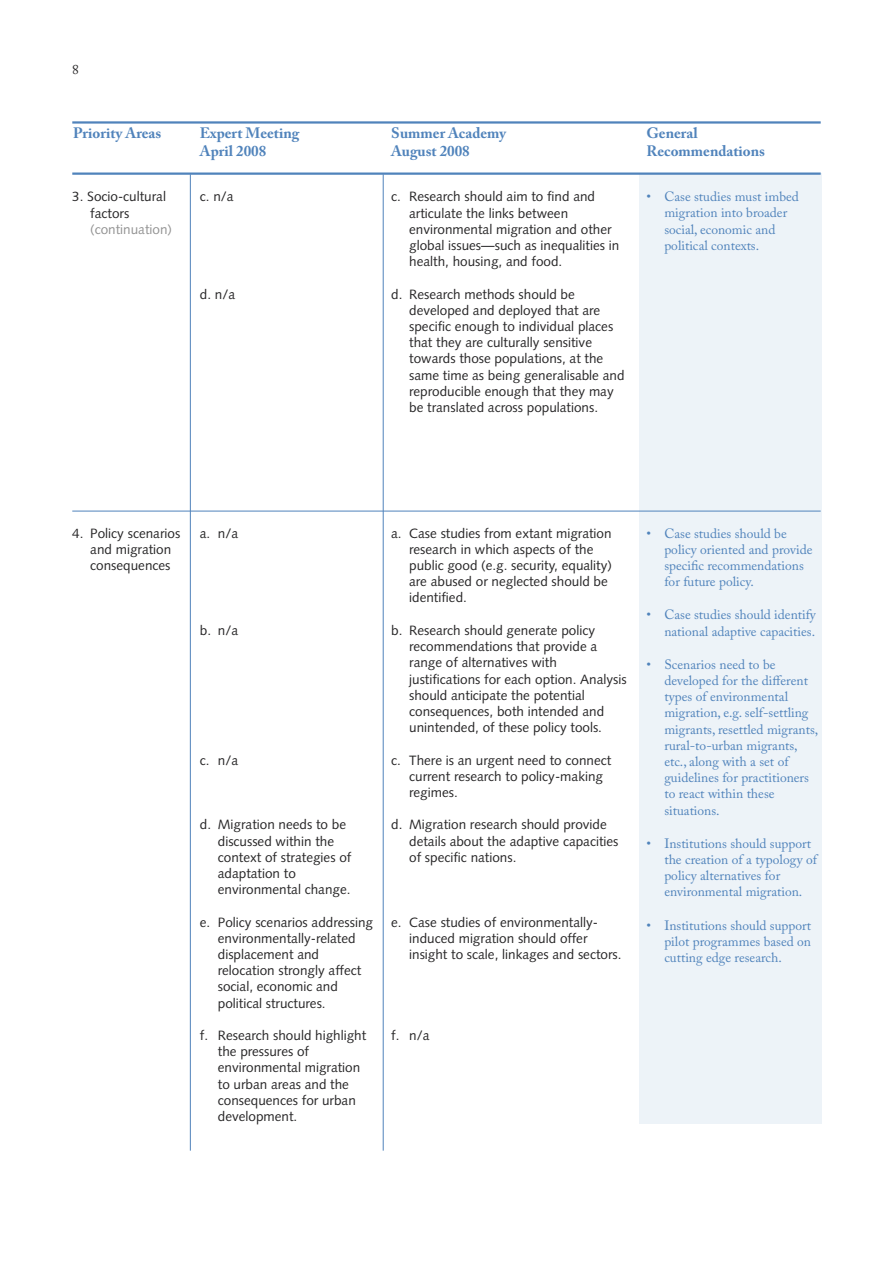
<style>
.page{position:relative;width:893px;height:1263px;background:#fff}
.page>*{position:absolute;margin:0;border:0;box-sizing:border-box;transform-origin:0 0}
.t1{font:700 15px/18px "Adobe Caslon Pro";color:#5083bb}
.t2{font:13.5px/16.2px "Syntax";color:#272627}
.t3{font:13.5px/16.2px "Adobe Caslon Pro";color:#5083bb}
.t4{font:13.5px "Syntax";color:#939393}
.t5{font:13.5px "Adobe Caslon Pro";color:#272627}
</style>
<div class="page">
<div style="left:639px;top:174px;width:182px;height:950px;background:#edf3f8"></div>
<hr style="left:72px;top:511px;width:749px;height:1px;background:#5083bb">
<hr style="left:72px;top:121px;width:749px;height:3px;background:#5083bb">
<hr style="left:72px;top:172px;width:749px;height:3px;background:#5083bb">
<hr style="left:190px;top:174px;width:1px;height:977px;background:#5083bb">
<hr style="left:383px;top:174px;width:1px;height:977px;background:#5083bb">
<p class="t5" style="left:72px;top:64px;width:8px">8</p>
<p class="t1" style="left:73px;top:125px;width:90px">Priority Areas</p>
<p class="t1" style="left:200px;top:125px;width:101px">Expert Meeting<br>April 2008</p>
<p class="t1" style="left:391px;top:125px;width:116px">Summer Academy<br>August 2008</p>
<p class="t1" style="left:646px;top:125px;width:120px">General<br>Recommendations</p>
<p class="t2" style="left:200px;top:190px;width:35px">c. n/a</p>
<p class="t2" style="left:409px;top:190px;width:212px;text-indent:-18px">c. Research should aim to find and articulate the links between environmental migration and other global issues—such as inequalities in health, housing, and food.</p>
<p class="t2" style="left:409px;top:287px;width:217px;text-indent:-18px">d. Research methods should be developed and deployed that are specific enough to individual places that they are culturally sensitive towards those populations, at the same time as being generalisable and reproducible enough that they may be translated across populations.</p>
<p class="t2" style="left:90px;top:190px;width:77px;text-indent:-18px">3. Socio-cultural factors</p>
<p class="t4" style="left:90px;top:224px;width:83px">(continuation)</p>
<p class="t3" style="left:664px;top:190px;width:136px;text-indent:-18px">• Case studies must imbed migration into broader social, economic and political contexts.</p>
<p class="t2" style="left:200px;top:287px;width:37px">d. n/a</p>
<p class="t2" style="left:90px;top:526px;width:92px;text-indent:-18px">4. Policy scenarios and migration consequences</p>
<p class="t2" style="left:200px;top:526px;width:40px">a. n/a</p>
<p class="t2" style="left:200px;top:623px;width:40px">b. n/a</p>
<p class="t2" style="left:200px;top:753px;width:40px">c. n/a</p>
<p class="t2" style="left:218px;top:818px;width:135px;text-indent:-18px">d. Migration needs to be discussed within the context of strategies of adaptation to environmental change.</p>
<p class="t2" style="left:218px;top:915px;width:157px;text-indent:-18px">e. Policy scenarios addressing environmentally-related displacement and relocation strongly affect social, economic and political structures.</p>
<p class="t2" style="left:218px;top:1028px;width:150px;text-indent:-18px">f. Research should highlight the pressures of environmental migration to urban areas and the consequences for urban development.</p>
<p class="t2" style="left:409px;top:526px;width:204px;text-indent:-18px">a. Case studies from extant migration research in which aspects of the public good (e.g. security, equality) are abused or neglected should be identified.</p>
<p class="t2" style="left:409px;top:623px;width:219px;text-indent:-18px">b. Research should generate policy recommendations that provide a range of alternatives with justifications for each option. Analysis should anticipate the potential consequences, both intended and unintended, of these policy tools.</p>
<p class="t2" style="left:409px;top:753px;width:204px;text-indent:-18px">c. There is an urgent need to connect current research to policy-making regimes.</p>
<p class="t2" style="left:409px;top:818px;width:211px;text-indent:-18px">d. Migration research should provide details about the adaptive capacities of specific nations.</p>
<p class="t2" style="left:409px;top:915px;width:214px;text-indent:-18px">e. Case studies of environmentally&shy;induced migration should offer insight to scale, linkages and sectors.</p>
<p class="t2" style="left:391px;top:1028px;width:40px">f. n/a</p>
<p class="t3" style="left:664px;top:526px;width:150px;text-indent:-18px">• Case studies should be policy oriented and provide specific recommendations for future policy.</p>
<p class="t3" style="left:646px;top:608px;width:171px;text-align:right">• Case studies should identify national adaptive capacities.</p>
<p class="t3" style="left:664px;top:658px;width:155px;text-indent:-18px">• Scenarios need to be developed for the different types of environmental migration, e.g. self-settling migrants, resettled migrants, rural-to-urban migrants, etc., along with a set of guidelines for practitioners to react within these situations.</p>
<p class="t3" style="left:664px;top:837px;width:154px;text-indent:-18px">• Institutions should support the creation of a typology of policy alternatives for environmental migration.</p>
<p class="t3" style="left:664px;top:918px;width:148px;text-align:justify;text-indent:-18px">• Institutions should support pilot programmes based on cutting edge research.</p>
</div>
